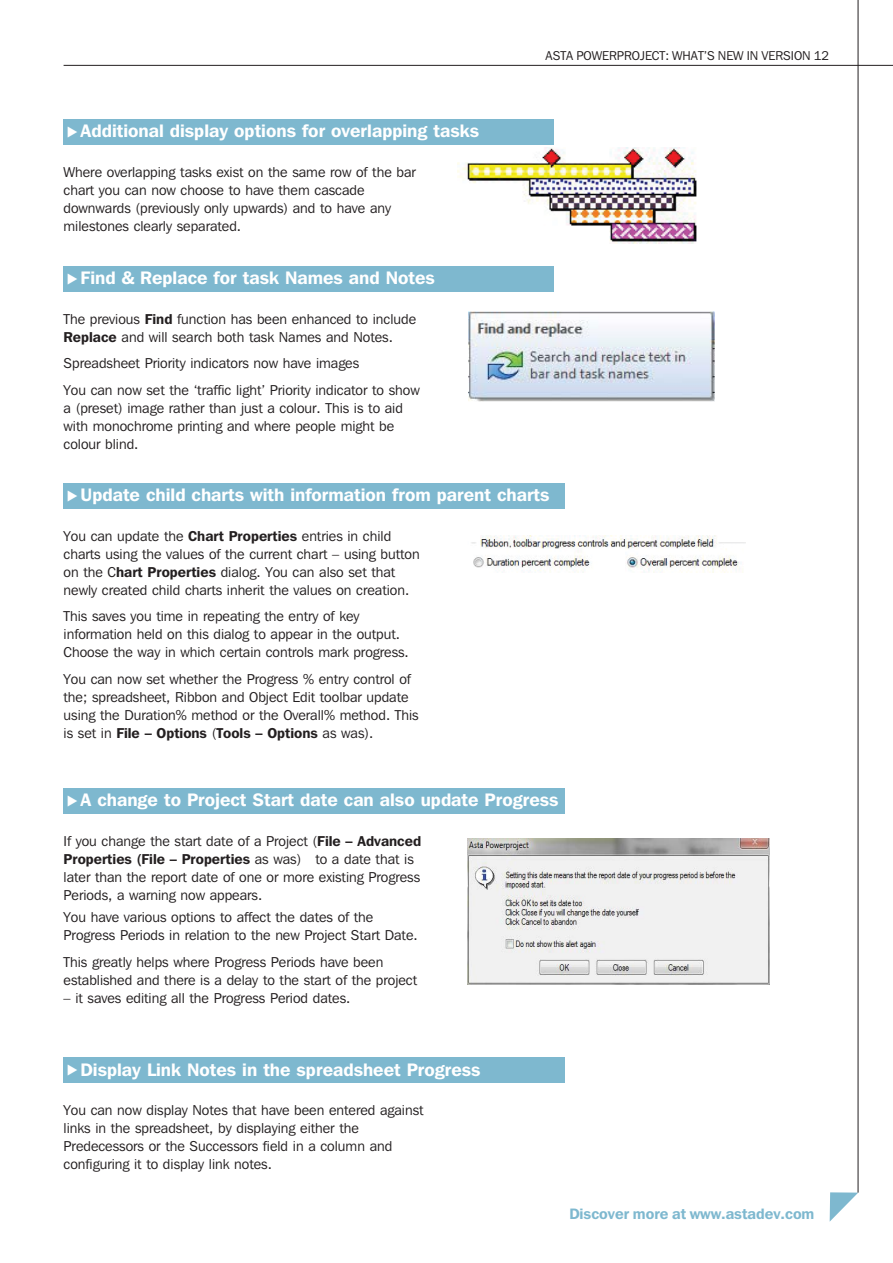
<style>
.page{position:relative;width:893px;height:1263px;background:#fff}
.page>*{position:absolute;margin:0;border:0;box-sizing:border-box;transform-origin:0 0}
.t1{font:600 18px "Franklin Gothic IT Cby BT";color:#fff}
.t2{font:600 15px "Franklin Gothic IT Cby BT";color:#7eb8cf}
.t3{font:14.25px/18px "Franklin Gothic IT Cby BT";color:#231f20}
.t4{font:12.75px "Franklin Gothic IT Cby BT";color:#231f20}
.s1{font-weight:600}
</style>
<div class="page">
<svg style="left:830px;top:1192px;width:28px;height:29px"></svg>
<hr style="left:858px;top:0;width:1px;height:1193px;background:#231f20">
<hr style="left:64px;top:65px;width:828px;height:1px;background:#231f20">
<img style="left:468px;top:838px;width:301px;height:146px">
<img style="left:457px;top:148px;width:240px;height:95px">
<svg style="left:468px;top:311px;width:247px;height:91px"></svg>
<img style="left:468px;top:312px;width:246px;height:89px">
<img style="left:471px;top:535px;width:275px;height:38px">
<div style="left:64px;top:120px;width:490px;height:25px;background:#7eb8cf"></div>
<div style="left:64px;top:266px;width:490px;height:26px;background:#7eb8cf"></div>
<div style="left:64px;top:483px;width:501px;height:25px;background:#7eb8cf"></div>
<div style="left:64px;top:788px;width:501px;height:26px;background:#7eb8cf"></div>
<div style="left:64px;top:1058px;width:501px;height:25px;background:#7eb8cf"></div>
<p class="t4" style="left:546px;top:51px;width:285px">ASTA POWERPROJECT: WHAT’S NEW IN VERSION 12</p>
<p class="t1" style="left:81px;top:125px;width:400px">Additional display options for overlapping tasks</p>
<p class="t3" style="left:64px;top:165px;width:354px">Where overlapping tasks exist on the same row of the bar chart you can now choose to have them cascade downwards (previously only upwards) and to have any milestones clearly separated.</p>
<p class="t1" style="left:81px;top:271px;width:356px">Find &amp; Replace for task Names and Notes</p>
<p class="t3" style="left:64px;top:311px;width:354px">The previous <span class="s1">Find</span> function has been enhanced to include<br><span class="s1">Replace</span> and will search both task Names and Notes.</p>
<p class="t3" style="left:64px;top:351px;width:358px;line-height:26.5px">Spreadsheet Priority indicators now have images<br>You can now set the ‘traffic light’ Priority indicator to show</p>
<p class="t3" style="left:64px;top:400px;width:341px">a (preset) image rather than just a colour. This is to aid with monochrome printing and where people might be colour blind.</p>
<p class="t1" style="left:81px;top:488px;width:470px">Update child charts with information from parent charts</p>
<p class="t3" style="left:64px;top:528px;width:358px">You can update the <span class="s1">Chart Properties</span> entries in child charts using the values of the current chart – using button on the C<span class="s1">hart Properties</span> dialog. You can also set that newly created child charts inherit the values on creation.</p>
<p class="t3" style="left:64px;top:609px;width:347px">This saves you time in repeating the entry of key information held on this dialog to appear in the output.<br>Choose the way in which certain controls mark progress.</p>
<p class="t3" style="left:64px;top:671px;width:357px">You can now set whether the Progress % entry control of the; spreadsheet, Ribbon and Object Edit toolbar update using the Duration% method or the Overall% method. This is set in <span class="s1">File – Options</span> (<span class="s1">Tools – Options</span> as was).</p>
<p class="t1" style="left:81px;top:794px;width:479px">A change to Project Start date can also update Progress</p>
<p class="t3" style="left:64px;top:834px;width:359px">If you change the start date of a Project (<span class="s1">File – Advanced Properties (File – Properties</span> as was) to a date that is later than the report date of one or more existing Progress Periods, a warning now appears.</p>
<p class="t3" style="left:64px;top:910px;width:356px">You have various options to affect the dates of the<br>Progress Periods in relation to the new Project Start Date.</p>
<p class="t3" style="left:64px;top:954px;width:355px">This greatly helps where Progress Periods have been established and there is a delay to the start of the project</p>
<p class="t3" style="left:64px;top:990px;width:288px">– it saves editing all the Progress Period dates.</p>
<p class="t1" style="left:81px;top:1063px;width:401px">Display Link Notes in the spreadsheet Progress</p>
<p class="t3" style="left:64px;top:1103px;width:361px">You can now display Notes that have been entered against links in the spreadsheet, by displaying either the Predecessors or the Successors field in a column and configuring it to display link notes.</p>
<p class="t2" style="left:569px;top:1208px;width:246px">Discover more at www.astadev.com</p>
</div>
